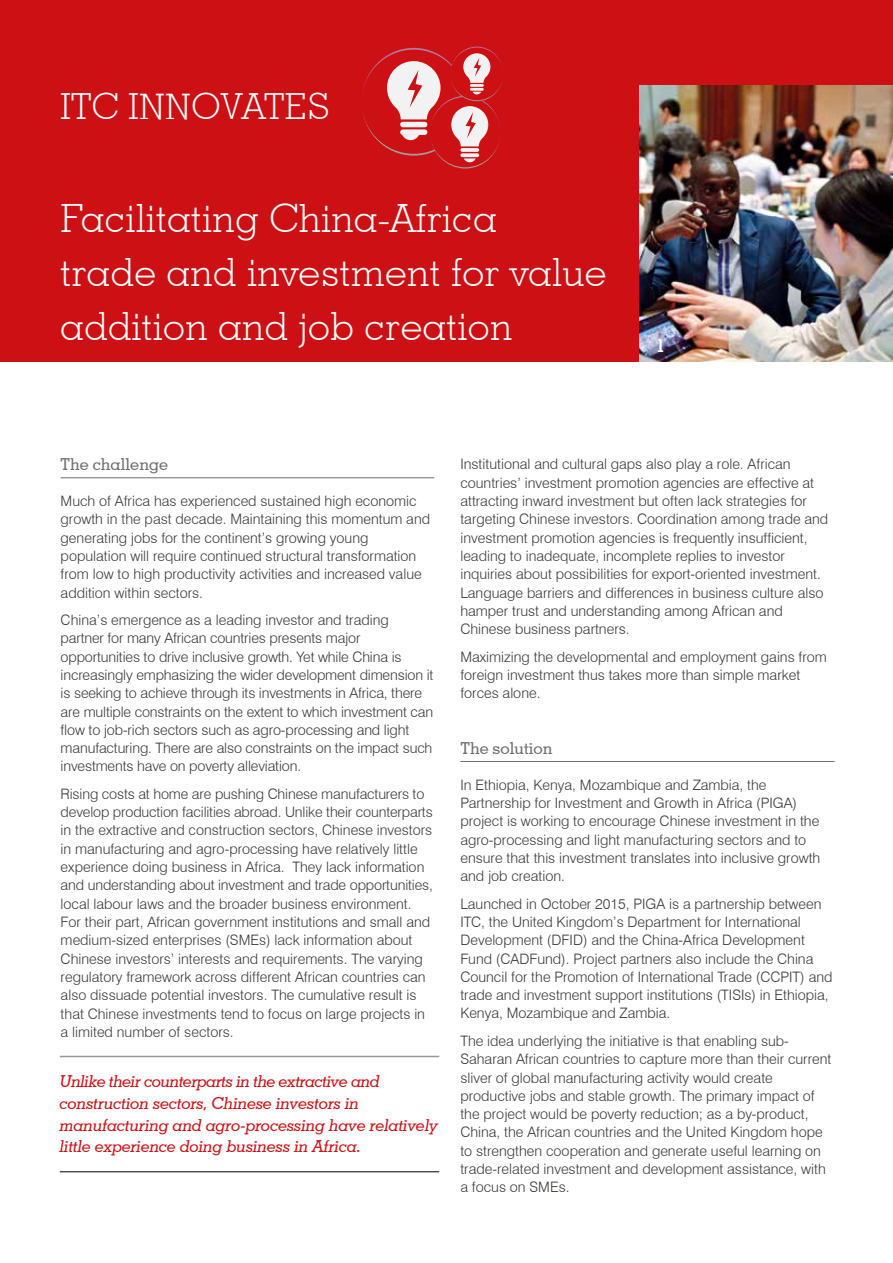
<style>
.page{position:relative;width:893px;height:1263px;background:#fff}
.page>*{position:absolute;margin:0;border:0;box-sizing:border-box;transform-origin:0 0}
.t1{font:300 39px/54px "Geometric Slab 703 BT";letter-spacing:.01em;color:#fff}
.t2{font:300 36px "Geometric Slab 703 BT";letter-spacing:.01em;color:#fff}
.t3{font:700 18px "Geometric Slab 703 BT";color:#fff}
.t4{font:italic 500 16.5px/21.8px "Geometric Slab 703 BT";letter-spacing:-.01em;color:#cd1013}
.t5{font:500 16.5px "Geometric Slab 703 BT";letter-spacing:.005em;color:#6e6e6e}
.t6{font:300 14.4px/18.3px "Swiss 721 BT";color:#3a3a39}
</style>
<div class="page">
<div style="left:0;top:0;width:893px;height:361px;background:#cd1013"></div>
<hr style="left:61px;top:477px;width:373px;height:1px;background:#6e6e6e">
<hr style="left:460px;top:761px;width:375px;height:1px;background:#6e6e6e">
<img style="left:640px;top:85px;width:253px;height:276px">
<hr style="left:60px;top:1056px;width:379px;height:1px;background:#979797">
<hr style="left:60px;top:1171px;width:379px;height:1px;background:#000">
<svg style="left:363px;top:47px;width:139px;height:122px"></svg>
<h2 class="t2" style="left:61px;top:85px;width:271px">ITC INNOVATES</h2>
<h1 class="t1" style="left:61px;top:190px;width:548px">Facilitating China-Africa<br>trade and investment for value addition and job creation</h1>
<p class="t3" style="left:656px;top:335px;width:11px">1</p>
<p class="t5" style="left:61px;top:454px;width:109px">The challenge</p>
<p class="t6" style="left:61px;top:492px;width:371px">Much of Africa has experienced sustained high economic growth in the past decade. Maintaining this momentum and generating jobs for the continent’s growing young population will require continued structural transformation from low to high productivity activities and increased value addition within sectors.</p>
<p class="t6" style="left:61px;top:611px;width:374px">China’s emergence as a leading investor and trading partner for many African countries presents major opportunities to drive inclusive growth. Yet while China is increasingly emphasizing the wider development dimension it is seeking to achieve through its investments in Africa, there are multiple constraints on the extent to which investment can flow to job-rich sectors such as agro-processing and light manufacturing. There are also constraints on the impact such investments have on poverty alleviation.</p>
<p class="t6" style="left:61px;top:784px;width:374px">Rising costs at home are pushing Chinese manufacturers to develop production facilities abroad. Unlike their counterparts in the extractive and construction sectors, Chinese investors in manufacturing and agro-processing have relatively little experience doing business in Africa. They lack information and understanding about investment and trade opportunities, local labour laws and the broader business environment.<br>For their part, African government institutions and small and medium-sized enterprises (SMEs) lack information about Chinese investors’ interests and requirements. The varying regulatory framework across different African countries can also dissuade potential investors. The cumulative result is that Chinese investments tend to focus on large projects in a limited number of sectors.</p>
<p class="t4" style="left:60px;top:1070px;width:380px">Unlike their counterparts in the extractive and construction sectors, Chinese investors in manufacturing and agro-processing have relatively little experience doing business in Africa.</p>
<p class="t6" style="left:460px;top:455px;width:369px">Institutional and cultural gaps also play a role. African countries’ investment promotion agencies are effective at attracting inward investment but often lack strategies for targeting Chinese investors. Coordination among trade and investment promotion agencies is frequently insufficient, leading to inadequate, incomplete replies to investor inquiries about possibilities for export-oriented investment.<br>Language barriers and differences in business culture also hamper trust and understanding among African and Chinese business partners.</p>
<p class="t6" style="left:460px;top:647px;width:368px">Maximizing the developmental and employment gains from foreign investment thus takes more than simple market forces alone.</p>
<p class="t5" style="left:460px;top:738px;width:94px">The solution</p>
<p class="t6" style="left:460px;top:775px;width:361px">In Ethiopia, Kenya, Mozambique and Zambia, the Partnership for Investment and Growth in Africa (PIGA) project is working to encourage Chinese investment in the agro-processing and light manufacturing sectors and to ensure that this investment translates into inclusive growth and job creation.</p>
<p class="t6" style="left:460px;top:894px;width:374px">Launched in October 2015, PIGA is a partnership between ITC, the United Kingdom’s Department for International Development (DFID) and the China-Africa Development Fund (CADFund). Project partners also include the China Council for the Promotion of International Trade (CCPIT) and trade and investment support institutions (TISIs) in Ethiopia, Kenya, Mozambique and Zambia.</p>
<p class="t6" style="left:460px;top:1031px;width:373px">The idea underlying the initiative is that enabling sub-Saharan African countries to capture more than their current sliver of global manufacturing activity would create productive jobs and stable growth. The primary impact of the project would be poverty reduction; as a by-product, China, the African countries and the United Kingdom hope to strengthen cooperation and generate useful learning on trade-related investment and development assistance, with a focus on SMEs.</p>
</div>
